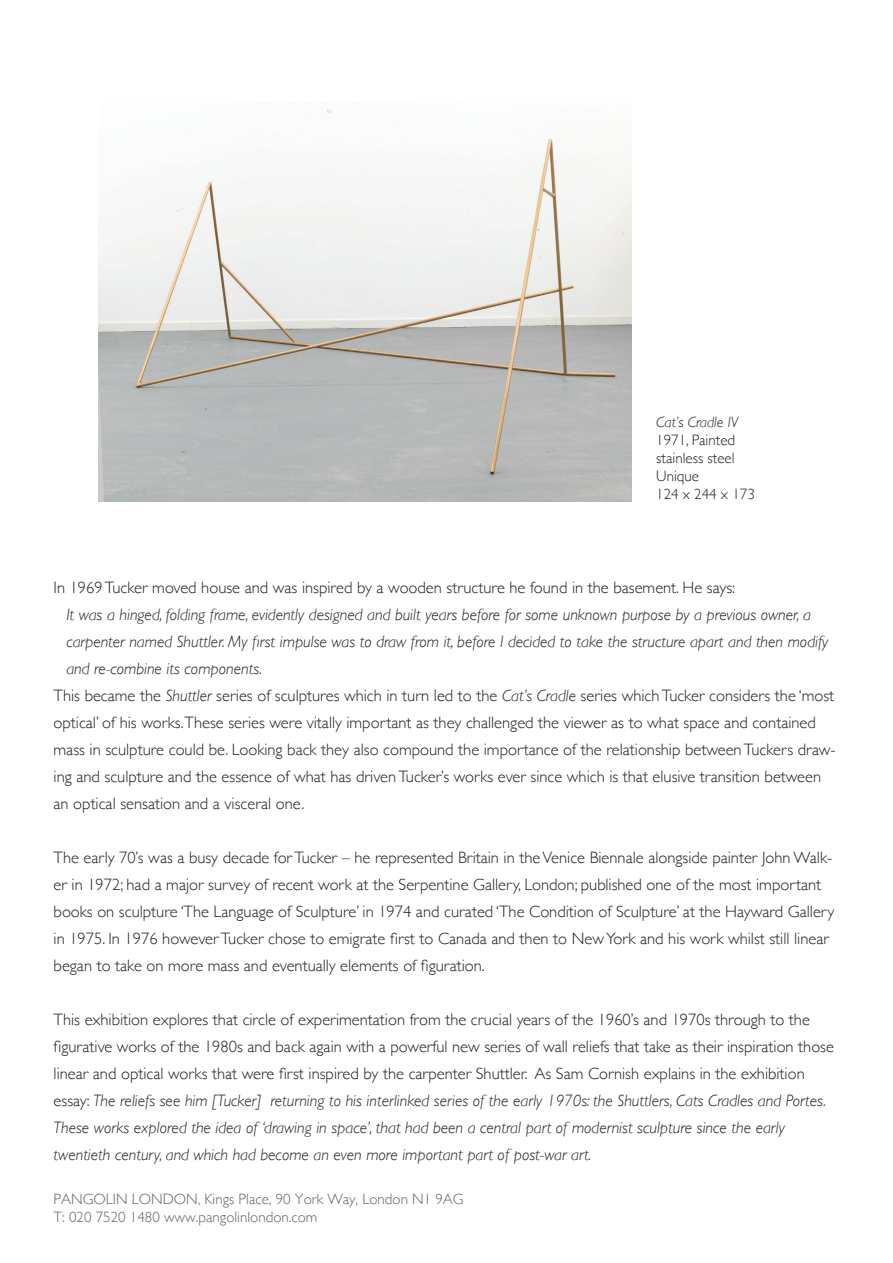
<style>
.page{position:relative;width:893px;height:1263px;background:#fff}
.page>*{position:absolute;margin:0;border:0;box-sizing:border-box;transform-origin:0 0}
.t1{font:300 16.5px/27px "Gill Sans";color:#231f20}
.t2{font:italic 300 16.5px "Gill Sans";color:#231f20}
.t3{font:300 15px/18px "Gill Sans";color:#636366}
.t4{font:300 15px/18px "Gill Sans";color:#231f20}
.t5{font:italic 300 15px "Gill Sans";color:#231f20}
.s1{font-style:italic}
</style>
<div class="page">
<img style="left:98px;top:109px;width:534px;height:393px">
<p class="t5" style="left:656px;top:414px;width:83px">Cat’s Cradle IV</p>
<p class="t4" style="left:656px;top:430px;width:100px">1971, Painted stainless steel<br>Unique<br>124 x 244 x 173</p>
<p class="t1" style="left:54px;top:573px;width:683px">In 1969 Tucker moved house and was inspired by a wooden structure he found in the basement. He says:</p>
<p class="t2" style="left:66px;top:605px;width:746px">It was a hinged, folding frame, evidently designed and built years before for some unknown purpose by a previous owner, a</p>
<p class="t2" style="left:66px;top:632px;width:763px">carpenter named Shuttler. My first impulse was to draw from it, before I decided to take the structure apart and then modify</p>
<p class="t2" style="left:66px;top:659px;width:198px">and re-combine its components.</p>
<p class="t1" style="left:54px;top:681px;width:782px">This became the <span class="s1">Shuttler</span> series of sculptures which in turn led to the <span class="s1">Cat’s Cradle</span> series which Tucker considers the ‘most</p>
<p class="t1" style="left:54px;top:708px;width:764px">optical’ of his works.These series were vitally important as they challenged the viewer as to what space and contained</p>
<p class="t1" style="left:54px;top:735px;width:784px">mass in sculpture could be. Looking back they also compound the importance of the relationship between Tuckers draw-</p>
<p class="t1" style="left:54px;top:762px;width:769px">ing and sculpture and the essence of what has driven Tucker’s works ever since which is that elusive transition between</p>
<p class="t1" style="left:54px;top:789px;width:252px">an optical sensation and a visceral one.</p>
<p class="t1" style="left:54px;top:843px;width:782px">The early 70’s was a busy decade for Tucker – he represented Britain in the Venice Biennale alongside painter John Walk&shy;er in 1972; had a major survey of recent work at the Serpentine Gallery, London; published one of the most important books on sculpture ‘The Language of Sculpture’ in 1974 and curated ‘The Condition of Sculpture’ at the Hayward Gallery in 1975. In 1976 however Tucker chose to emigrate first to Canada and then to New York and his work whilst still linear began to take on more mass and eventually elements of figuration.</p>
<p class="t1" style="left:54px;top:1005px;width:782px">This exhibition explores that circle of experimentation from the crucial years of the 1960’s and 1970s through to the figurative works of the 1980s and back again with a powerful new series of wall reliefs that take as their inspiration those linear and optical works that were first inspired by the carpenter Shuttler. As Sam Cornish explains in the exhibition essay: <span class="s1">The reliefs see him [Tucker] returning to his interlinked series of the early 1970s: the Shuttlers, Cats Cradles and Portes.<br>These works explored the idea of ‘drawing in space’, that had been a central part of modernist sculpture since the early twentieth century, and which had become an even more important part of post-war art.</span></p>
<p class="t3" style="left:54px;top:1190px;width:412px">PANGOLIN LONDON, Kings Place, 90 York Way, London N1 9AG<br>T: 020 7520 1480 www.pangolinlondon.com</p>
</div>
